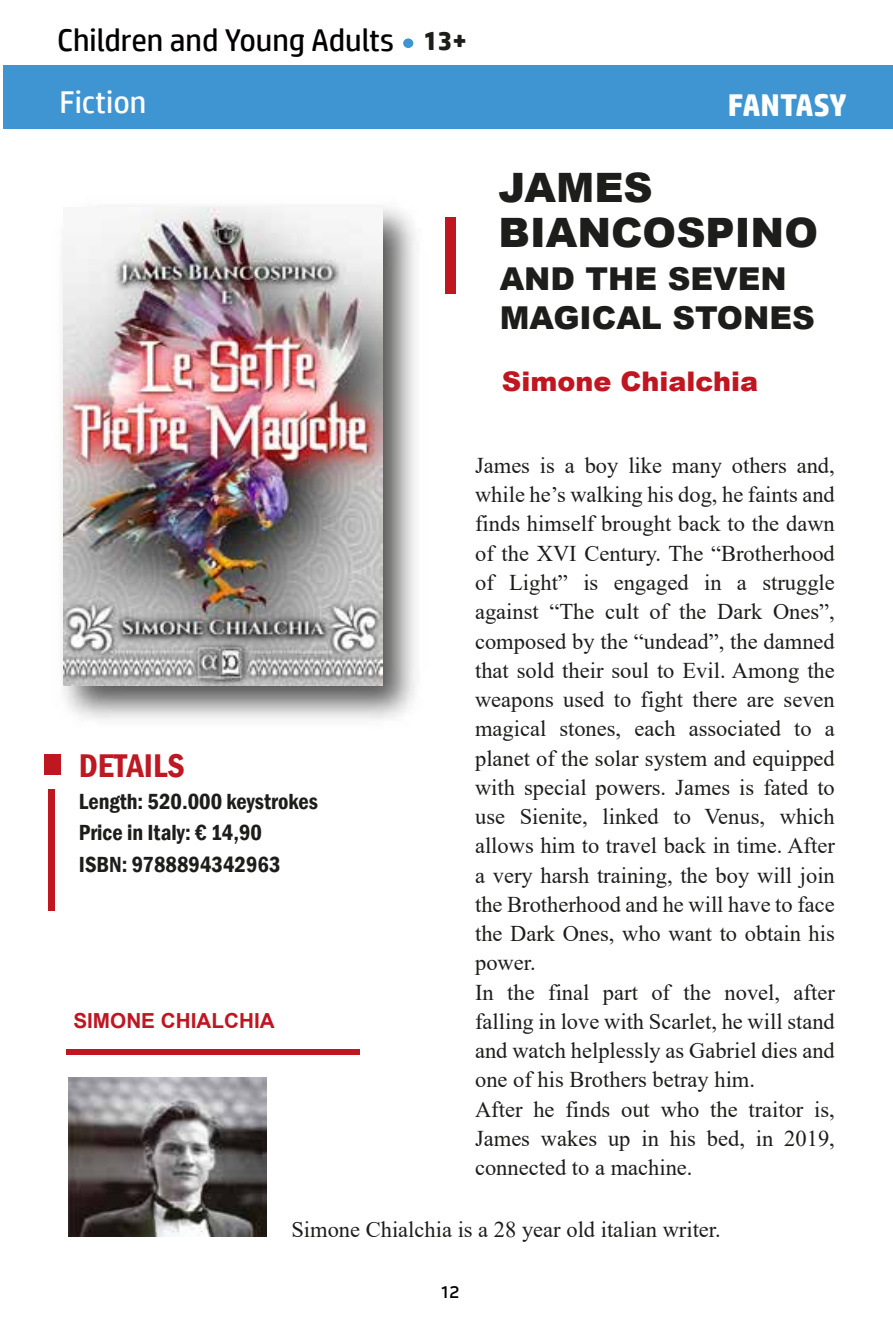
<style>
.page{position:relative;width:893px;height:1340px;background:#fff}
.page>*{position:absolute;margin:0;border:0;box-sizing:border-box;transform-origin:0 0}
.t1{font:900 40.5px/45px "Arial";color:#1d1d1b}
.t2{font:600 condensed 33.75px "Franklin Gothic";color:#be1823}
.t3{font:31.5px/62.1px "HP Simplified";color:#030000}
.t4{font:900 31.5px/38.2px "Arial";color:#1d1d1b}
.t5{font:700 31.5px "HP Simplified";letter-spacing:-.005em;color:#fff}
.t6{font:900 27px "Arial";color:#bf1622}
.t7{font:22.5px/29.2px "Times New Roman";color:#1d1d1b}
.t8{font:600 condensed 22.5px/31.5px "Franklin Gothic";color:#1d1d1b}
.t9{font:22.5px "Alef";color:#010000}
.t10{font:700 20.7px "Arial";color:#bf1622}
.s1{font-weight:700;font-size:27px;color:#1d1d1b}
.s2{color:#fff}
</style>
<div class="page">
<div style="left:44px;top:754px;width:17px;height:21px;background:#bf1622"></div>
<div style="left:48px;top:789px;width:7px;height:121px;background:#bf1622"></div>
<div style="left:4px;top:65px;width:889px;height:63px;background:#3f95d2"></div>
<div style="left:66px;top:1049px;width:294px;height:6px;background:#bf1622"></div>
<div style="left:445px;top:217px;width:10px;height:77px;background:#bf1622"></div>
<img style="left:69px;top:1077px;width:197px;height:159px">
<div style="left:403px;top:38px;width:10px;height:10px;background:#3f95d2;border-radius:50%"></div>
<img style="left:63px;top:206px;width:352px;height:513px">
<img style="left:64px;top:207px;width:319px;height:479px">
<h3 class="t3" style="left:57px;top:9px;width:411px">Children and Young Adults <span class="s1">13+<br></span><span class="s2">Fiction</span></h3>
<h3 class="t5" style="left:728px;top:86px;width:120px">FANTASY</h3>
<h1 class="t1" style="left:499px;top:164px;width:321px">JAMES<br>BIANCOSPINO</h1>
<h3 class="t4" style="left:500px;top:259px;width:317px">AND THE SEVEN<br>MAGICAL STONES</h3>
<p class="t6" style="left:502px;top:362px;width:258px">Simone Chialchia</p>
<h2 class="t2" style="left:79px;top:743px;width:107px">DETAILS</h2>
<p class="t8" style="left:79px;top:785px;width:241px">Length: 520.000 keystrokes<br>Price in Italy: € 14,90<br>ISBN: 9788894342963</p>
<p class="t10" style="left:73px;top:1005px;width:203px">SIMONE CHIALCHIA</p>
<p class="t7" style="left:475px;top:450px;width:361px">James is a boy like many others and, while he’s walking his dog, he faints and finds himself brought back to the dawn of the XVI Century. The “Brotherhood of Light” is engaged in a struggle against “The cult of the Dark Ones”, composed by the “undead”, the damned that sold their soul to Evil. Among the weapons used to fight there are seven magical stones, each associated to a planet of the solar system and equipped with special powers. James is fated to use Sienite, linked to Venus, which allows him to travel back in time. After a very harsh training, the boy will join the Brotherhood and he will have to face the Dark Ones, who want to obtain his power.<br>In the final part of the novel, after falling in love with Scarlet, he will stand and watch helplessly as Gabriel dies and one of his Brothers betray him.<br>After he finds out who the traitor is, James wakes up in his bed, in 2019, connected to a machine.</p>
<p class="t7" style="left:291px;top:1213px;width:431px">Simone Chialchia is a 28 year old italian writer.</p>
<p class="t9" style="left:441px;top:1275px;width:20px">12</p>
</div>
